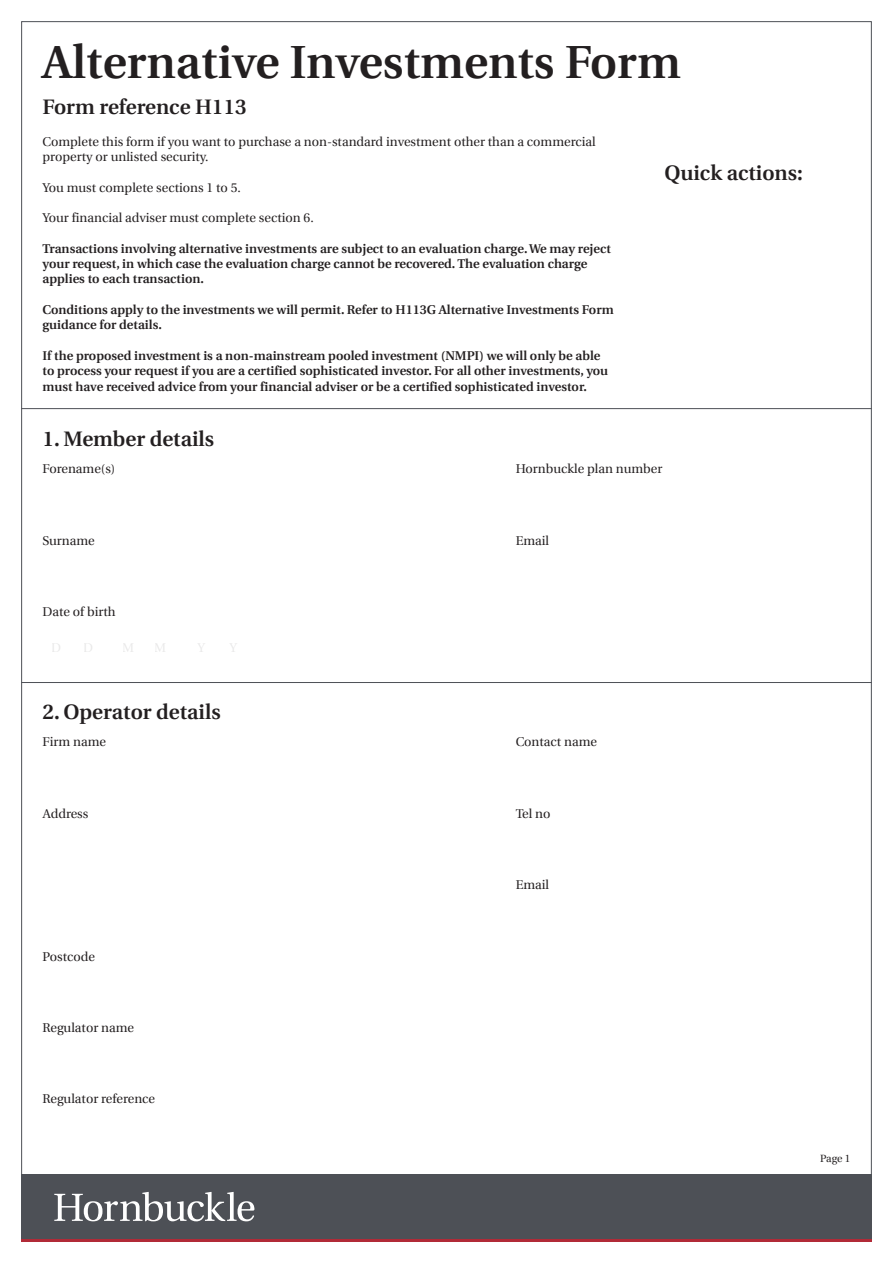
<style>
.page{position:relative;width:893px;height:1263px;background:#fff}
.page>*{position:absolute;margin:0;border:0;box-sizing:border-box;transform-origin:0 0}
.Heading{font:600 46.5px "Utopia";color:#231f20}
.Subheading{font:600 21px "Utopia";color:#231f20}
.Copy{font:600 12.75px/15.3px "Utopia";color:#231f20}
.Copy-2{font:12.75px/15.3px "Utopia";color:#231f20}
.t1{font:10.5px "Utopia";color:#231f20}
</style>
<div class="page">
<hr style="left:21px;top:408px;width:851px;height:1px;background:#4d5056">
<div style="left:21px;top:1174px;width:851px;height:65px;background:#4d5056"></div>
<hr style="left:21px;top:1239px;width:851px;height:3px;background:#b12a37">
<svg style="left:54px;top:1192px;width:200px;height:29px"></svg>
<hr style="left:21px;top:682px;width:851px;height:1px;background:#4d5056">
<p class="Heading" style="left:43px;top:36px;width:640px">Alternative Investments Form</p>
<p class="Subheading" style="left:43px;top:95px;width:206px">Form reference H113</p>
<p class="Copy-2" style="left:43px;top:134px;width:555px">Complete this form if you want to purchase a non-standard investment other than a commercial property or unlisted security.</p>
<p class="Copy-2" style="left:43px;top:180px;width:200px">You must complete sections 1 to 5.</p>
<p class="Copy-2" style="left:43px;top:210px;width:273px">Your financial adviser must complete section 6.</p>
<p class="Copy" style="left:43px;top:241px;width:570px">Transactions involving alternative investments are subject to an evaluation charge. We may reject your request, in which case the evaluation charge cannot be recovered. The evaluation charge applies to each transaction.</p>
<p class="Copy" style="left:43px;top:302px;width:573px">Conditions apply to the investments we will permit. Refer to H113G Alternative Investments Form guidance for details.</p>
<p class="Copy" style="left:43px;top:348px;width:567px">If the proposed investment is a non-mainstream pooled investment (NMPI) we will only be able to process your request if you are a certified sophisticated investor. For all other investments, you must have received advice from your financial adviser or be a certified sophisticated investor.</p>
<p class="Subheading" style="left:664px;top:161px;width:140px">Quick actions:</p>
<p class="Subheading" style="left:43px;top:427px;width:173px">1. Member details</p>
<p class="Copy-2" style="left:43px;top:461px;width:74px">Forename(s)</p>
<p class="Copy-2" style="left:43px;top:533px;width:54px">Surname</p>
<p class="Copy-2" style="left:43px;top:604px;width:75px">Date of birth</p>
<p class="Copy-2" style="left:516px;top:461px;width:148px">Hornbuckle plan number</p>
<p class="Copy-2" style="left:516px;top:533px;width:35px">Email</p>
<p class="Subheading" style="left:43px;top:700px;width:180px">2. Operator details</p>
<p class="Copy-2" style="left:43px;top:734px;width:65px">Firm name</p>
<p class="Copy-2" style="left:43px;top:806px;width:47px">Address</p>
<p class="Copy-2" style="left:43px;top:949px;width:54px">Postcode</p>
<p class="Copy-2" style="left:43px;top:1020px;width:93px">Regulator name</p>
<p class="Copy-2" style="left:43px;top:1091px;width:114px">Regulator reference</p>
<p class="Copy-2" style="left:516px;top:734px;width:83px">Contact name</p>
<p class="Copy-2" style="left:516px;top:806px;width:36px">Tel no</p>
<p class="Copy-2" style="left:516px;top:877px;width:35px">Email</p>
<p class="t1" style="left:820px;top:1153px;width:32px">Page 1</p>
</div>
